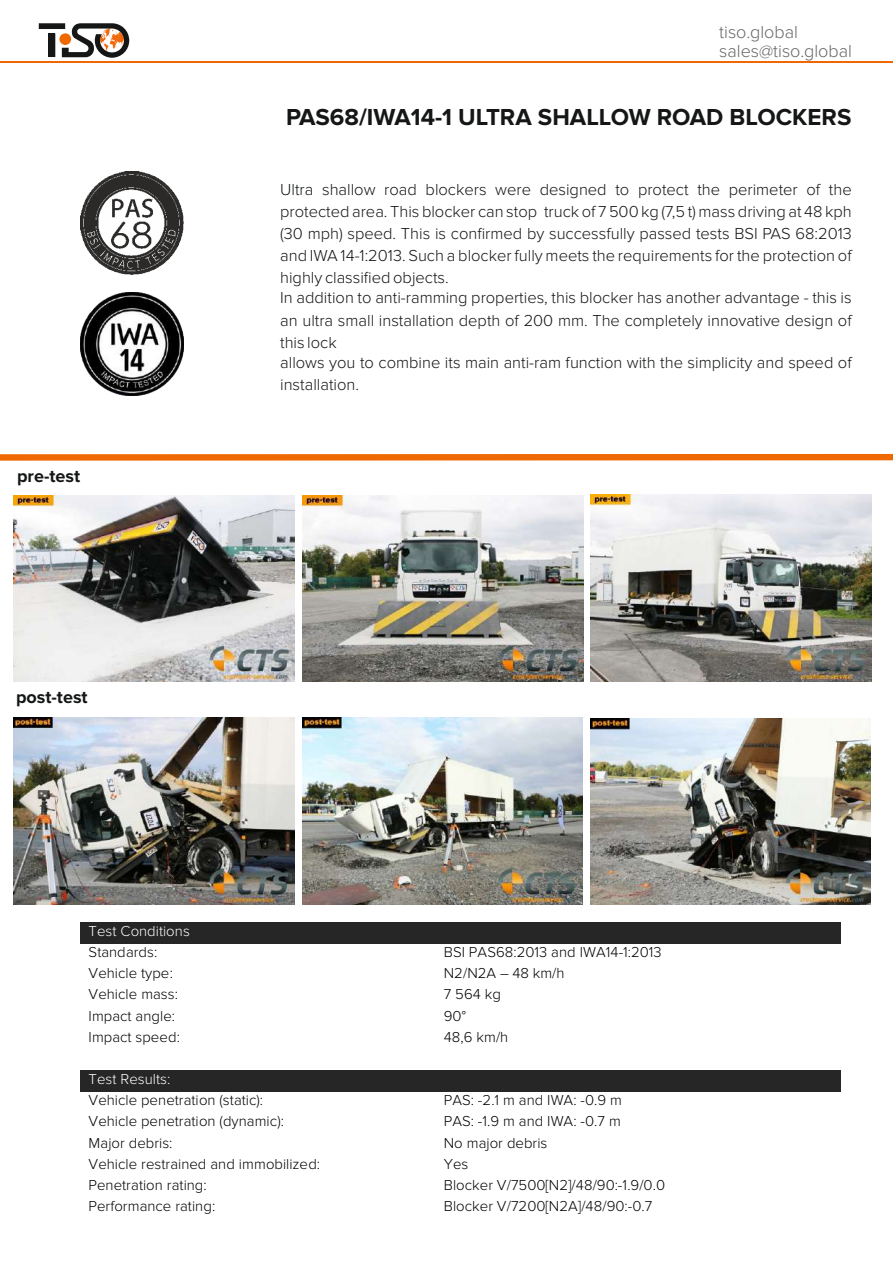
<style>
.page{position:relative;width:893px;height:1263px;background:#fff}
.page>*{position:absolute;margin:0;border:0;box-sizing:border-box;transform-origin:0 0}
.t1{font:700 24px "Proxima Nova";color:#151616}
.t2{font:300 18px/18.6px "Proxima Nova";color:#676767}
.t3{font:700 18px "Proxima Nova";color:#151616}
.t4{font:300 16.5px/22px "Proxima Nova";color:#151616;text-align:justify}
.t5{font:300 15px "Proxima Nova";color:#000}
.t6{font:300 15px "Proxima Nova";color:#fff}
</style>
<div class="page">
<div style="left:0;top:454px;width:893px;height:7px;background:#ef6800"></div>
<svg style="left:39px;top:23px;width:90px;height:35px"></svg>
<hr style="left:0;top:61px;width:893px;height:2px;background:#ef6800">
<img style="left:80px;top:292px;width:103px;height:104px">
<img style="left:80px;top:171px;width:104px;height:104px">
<img style="left:14px;top:495px;width:280px;height:187px">
<img style="left:590px;top:718px;width:281px;height:187px">
<img style="left:302px;top:718px;width:281px;height:187px">
<img style="left:14px;top:717px;width:281px;height:188px">
<img style="left:591px;top:495px;width:280px;height:187px">
<img style="left:303px;top:495px;width:280px;height:187px">
<div style="left:81px;top:922px;width:8px;height:21px;background:#262626"></div>
<div style="left:833px;top:922px;width:8px;height:21px;background:#262626"></div>
<div style="left:89px;top:922px;width:744px;height:21px;background:#262626"></div>
<div style="left:81px;top:1070px;width:8px;height:21px;background:#262626"></div>
<div style="left:833px;top:1070px;width:8px;height:21px;background:#262626"></div>
<div style="left:89px;top:1070px;width:744px;height:21px;background:#262626"></div>
<p class="t2" style="left:719px;top:24px;width:134px">tiso.global sales@tiso.global</p>
<h1 class="t1" style="left:286px;top:106px;width:567px">PAS68/IWA14-1 ULTRA SHALLOW ROAD BLOCKERS</h1>
<p class="t3" style="left:17px;top:468px;width:65px">pre-test</p>
<p class="t3" style="left:16px;top:689px;width:73px">post-test</p>
<p class="t4" style="left:280px;top:179px;width:573px">Ultra shallow road blockers were designed to protect the perimeter of the protected area. This blocker can stop truck of 7 500 kg (7,5 t) mass driving at 48 kph (30 mph) speed. This is confirmed by successfully passed tests BSI PAS 68:2013 and IWA 14-1:2013. Such a blocker fully meets the requirements for the protection of highly classified objects.</p>
<p class="t4" style="left:280px;top:288px;width:573px">In addition to anti-ramming properties, this blocker has another advantage - this is an ultra small installation depth of 200 mm. The completely innovative design of this lock</p>
<p class="t4" style="left:280px;top:352px;width:573px">allows you to combine its main anti-ram function with the simplicity and speed of installation.</p>
<p class="t6" style="left:89px;top:924px;width:103px">Test Conditions</p>
<p class="t5" style="left:89px;top:945px;width:70px">Standards:</p>
<p class="t5" style="left:444px;top:945px;width:219px">BSI PAS68:2013 and IWA14-1:2013</p>
<p class="t5" style="left:89px;top:966px;width:86px">Vehicle type:</p>
<p class="t5" style="left:444px;top:966px;width:122px">N2/N2A – 48 km/h</p>
<p class="t5" style="left:89px;top:987px;width:91px">Vehicle mass:</p>
<p class="t5" style="left:444px;top:987px;width:59px">7 564 kg</p>
<p class="t5" style="left:89px;top:1009px;width:88px">Impact angle:</p>
<p class="t5" style="left:444px;top:1009px;width:24px">90°</p>
<p class="t5" style="left:89px;top:1030px;width:93px">Impact speed:</p>
<p class="t5" style="left:444px;top:1030px;width:66px">48,6 km/h</p>
<p class="t6" style="left:89px;top:1072px;width:83px">Test Results:</p>
<p class="t5" style="left:89px;top:1093px;width:176px">Vehicle penetration (static):</p>
<p class="t5" style="left:444px;top:1093px;width:180px">PAS: -2.1 m and IWA: -0.9 m</p>
<p class="t5" style="left:89px;top:1114px;width:197px">Vehicle penetration (dynamic):</p>
<p class="t5" style="left:444px;top:1114px;width:179px">PAS: -1.9 m and IWA: -0.7 m</p>
<p class="t5" style="left:89px;top:1136px;width:85px">Major debris:</p>
<p class="t5" style="left:444px;top:1136px;width:105px">No major debris</p>
<p class="t5" style="left:89px;top:1157px;width:233px">Vehicle restrained and immobilized:</p>
<p class="t5" style="left:444px;top:1157px;width:26px">Yes</p>
<p class="t5" style="left:89px;top:1178px;width:120px">Penetration rating:</p>
<p class="t5" style="left:444px;top:1178px;width:223px">Blocker V/7500[N2]/48/90:-1.9/0.0</p>
<p class="t5" style="left:89px;top:1199px;width:128px">Performance rating:</p>
<p class="t5" style="left:444px;top:1199px;width:210px">Blocker V/7200[N2A]/48/90:-0.7</p>
</div>
